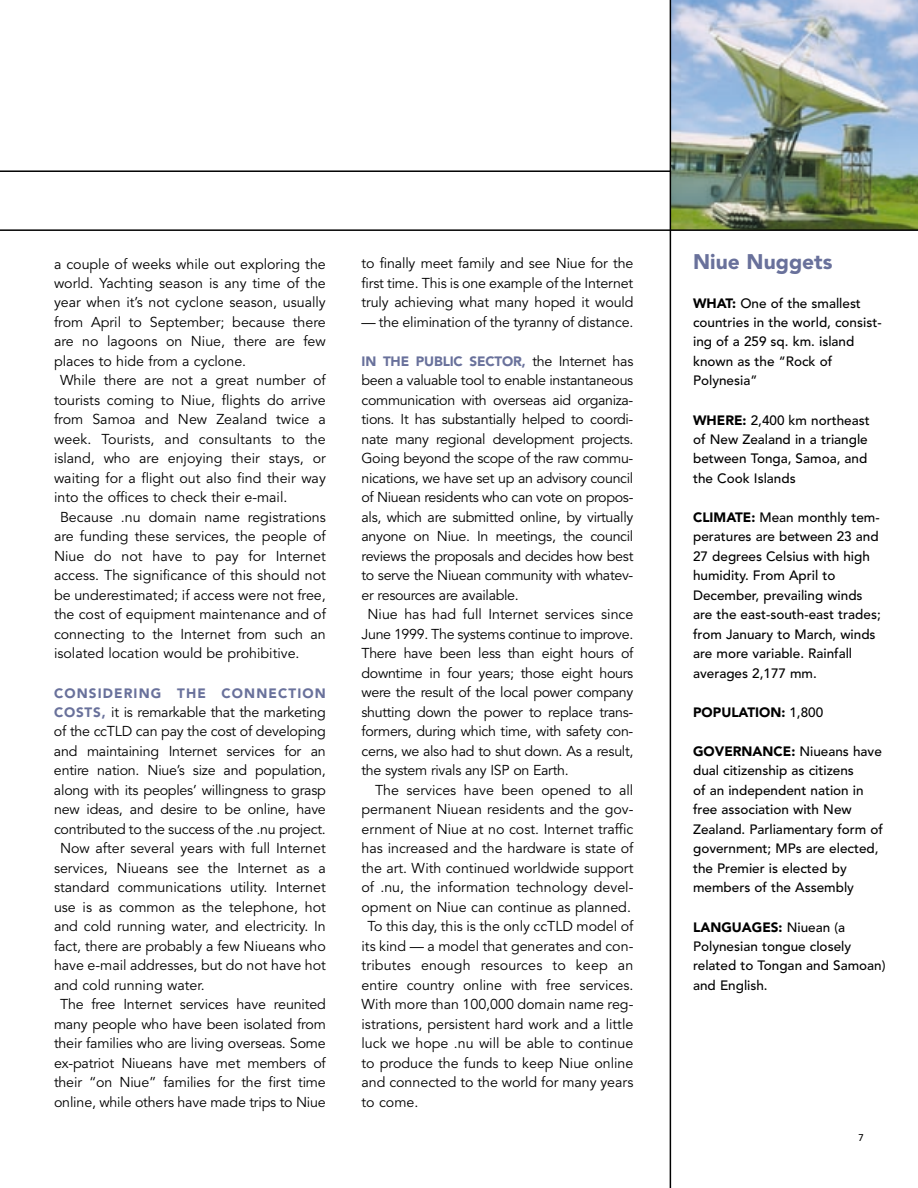
<style>
.page{position:relative;width:918px;height:1188px;background:#fff}
.page>*{position:absolute;margin:0;border:0;box-sizing:border-box;transform-origin:0 0}
.t1{font:900 21px "Avenir";color:#69719b}
.t2{font:14.25px/19.5px "Avenir";color:#000;text-align:justify}
.t3{font:14.25px "Avenir";letter-spacing:-.02em;color:#000}
.t4{font:500 13.5px/19.5px "Avenir";color:#000}
.t5{font:900 13.5px "Avenir";letter-spacing:-.01em;color:#69719b}
.t6{font:900 13.5px "Avenir";letter-spacing:.085em;color:#69719b}
.t7{font:900 13.5px "Avenir";color:#000}
.t8{font:500 9.75px "Avenir";color:#000}
.s1{font-weight:900;font-size:13.5px;color:#69719b}
.s2{font-weight:400;font-size:14.25px;color:#000}
.s3{font-weight:900}
.s4{font-weight:500}
</style>
<div class="page">
<img style="left:671px;top:0;width:247px;height:229px">
<hr style="left:670px;top:0;width:1px;height:1187px;background:#000">
<hr style="left:0;top:170px;width:670px;height:2px;background:#000">
<hr style="left:0;top:229px;width:918px;height:2px;background:#000">
<p class="t2" style="left:54px;top:255px;width:273px">a couple of weeks while out exploring the</p>
<p class="t2" style="left:54px;top:275px;width:273px">world. Yachting season is any time of the</p>
<p class="t2" style="left:54px;top:294px;width:273px">year when it’s not cyclone season, usually</p>
<p class="t2" style="left:54px;top:314px;width:273px">from April to September; because there</p>
<p class="t2" style="left:54px;top:333px;width:273px">are no lagoons on Niue, there are few</p>
<p class="t2" style="left:54px;top:353px;width:194px">places to hide from a cyclone.</p>
<p class="t2" style="left:60px;top:372px;width:267px">While there are not a great number of</p>
<p class="t2" style="left:54px;top:392px;width:273px">tourists coming to Niue, flights do arrive</p>
<p class="t2" style="left:54px;top:411px;width:273px">from Samoa and New Zealand twice a</p>
<p class="t2" style="left:54px;top:431px;width:273px">week. Tourists, and consultants to the</p>
<p class="t2" style="left:54px;top:450px;width:273px">island, who are enjoying their stays, or</p>
<p class="t2" style="left:54px;top:470px;width:273px">waiting for a flight out also find their way</p>
<p class="t2" style="left:54px;top:489px;width:235px">into the offices to check their e-mail.</p>
<p class="t2" style="left:60px;top:509px;width:267px">Because .nu domain name registrations</p>
<p class="t2" style="left:54px;top:528px;width:273px">are funding these services, the people of</p>
<p class="t2" style="left:54px;top:548px;width:273px">Niue do not have to pay for Internet</p>
<p class="t2" style="left:54px;top:567px;width:273px">access. The significance of this should not</p>
<p class="t2" style="left:54px;top:587px;width:273px">be underestimated; if access were not free,</p>
<p class="t2" style="left:54px;top:606px;width:273px">the cost of equipment maintenance and of</p>
<p class="t2" style="left:54px;top:626px;width:273px">connecting to the Internet from such an</p>
<p class="t2" style="left:54px;top:645px;width:247px">isolated location would be prohibitive.</p>
<p class="t6" style="left:54px;top:687px;width:273px">CONSIDERING THE CONNECTION</p>
<p class="t2" style="left:54px;top:704px;width:273px"><span class="s1">COSTS,</span> it is remarkable that the marketing</p>
<p class="t2" style="left:54px;top:723px;width:273px">of the ccTLD can pay the cost of developing</p>
<p class="t2" style="left:54px;top:743px;width:273px">and maintaining Internet services for an</p>
<p class="t2" style="left:54px;top:762px;width:273px">entire nation. Niue’s size and population,</p>
<p class="t2" style="left:54px;top:782px;width:273px">along with its peoples’ willingness to grasp</p>
<p class="t2" style="left:54px;top:801px;width:273px">new ideas, and desire to be online, have</p>
<p class="t2" style="left:54px;top:821px;width:273px">contributed to the success of the .nu project.</p>
<p class="t2" style="left:60px;top:840px;width:267px">Now after several years with full Internet</p>
<p class="t2" style="left:54px;top:860px;width:273px">services, Niueans see the Internet as a</p>
<p class="t2" style="left:54px;top:879px;width:273px">standard communications utility. Internet</p>
<p class="t2" style="left:54px;top:899px;width:273px">use is as common as the telephone, hot</p>
<p class="t2" style="left:54px;top:918px;width:273px">and cold running water, and electricity. In</p>
<p class="t2" style="left:54px;top:938px;width:273px">fact, there are probably a few Niueans who</p>
<p class="t2" style="left:54px;top:957px;width:273px">have e-mail addresses, but do not have hot</p>
<p class="t2" style="left:54px;top:977px;width:152px">and cold running water.</p>
<p class="t2" style="left:60px;top:996px;width:267px">The free Internet services have reunited</p>
<p class="t2" style="left:54px;top:1016px;width:273px">many people who have been isolated from</p>
<p class="t2" style="left:54px;top:1035px;width:273px">their families who are living overseas. Some</p>
<p class="t2" style="left:54px;top:1055px;width:273px">ex-patriot Niueans have met members of</p>
<p class="t2" style="left:54px;top:1074px;width:273px">their “on Niue” families for the first time</p>
<p class="t2" style="left:54px;top:1094px;width:273px">online, while others have made trips to Niue</p>
<p class="t2" style="left:362px;top:255px;width:273px">to finally meet family and see Niue for the first time. This is one example of the Internet truly achieving what many hoped it would</p>
<p class="t2" style="left:362px;top:314px;width:273px">— the elimination of the tyranny of distance.</p>
<p class="t5" style="left:362px;top:356px;width:273px">IN THE PUBLIC SECTOR, <span class="s2">the Internet has</span></p>
<p class="t3" style="left:362px;top:375px;width:273px">been a valuable tool to enable instantaneous</p>
<p class="t3" style="left:362px;top:394px;width:273px">communication with overseas aid organiza-</p>
<p class="t3" style="left:362px;top:414px;width:273px">tions. It has substantially helped to coordi-</p>
<p class="t3" style="left:362px;top:433px;width:273px">nate many regional development projects.</p>
<p class="t3" style="left:362px;top:453px;width:273px">Going beyond the scope of the raw commu-</p>
<p class="t3" style="left:362px;top:472px;width:273px">nications, we have set up an advisory council</p>
<p class="t3" style="left:362px;top:492px;width:273px">of Niuean residents who can vote on propos-</p>
<p class="t3" style="left:362px;top:511px;width:273px">als, which are submitted online, by virtually</p>
<p class="t3" style="left:362px;top:531px;width:273px">anyone on Niue. In meetings, the council</p>
<p class="t3" style="left:362px;top:550px;width:273px">reviews the proposals and decides how best</p>
<p class="t3" style="left:362px;top:570px;width:273px">to serve the Niuean community with whatev-</p>
<p class="t3" style="left:362px;top:589px;width:159px">er resources are available.</p>
<p class="t2" style="left:368px;top:606px;width:267px">Niue has had full Internet services since</p>
<p class="t3" style="left:362px;top:628px;width:273px">June 1999. The systems continue to improve.</p>
<p class="t3" style="left:362px;top:648px;width:273px">There have been less than eight hours of</p>
<p class="t3" style="left:362px;top:667px;width:273px">downtime in four years; those eight hours</p>
<p class="t3" style="left:362px;top:687px;width:273px">were the result of the local power company</p>
<p class="t3" style="left:362px;top:706px;width:273px">shutting down the power to replace trans-</p>
<p class="t3" style="left:362px;top:726px;width:273px">formers, during which time, with safety con-</p>
<p class="t3" style="left:362px;top:745px;width:273px">cerns, we also had to shut down. As a result,</p>
<p class="t3" style="left:362px;top:765px;width:209px">the system rivals any ISP on Earth.</p>
<p class="t2" style="left:375px;top:782px;width:260px">The services have been opened to all</p>
<p class="t2" style="left:362px;top:801px;width:273px">permanent Niuean residents and the gov-</p>
<p class="t2" style="left:362px;top:821px;width:273px">ernment of Niue at no cost. Internet traffic</p>
<p class="t2" style="left:362px;top:840px;width:273px">has increased and the hardware is state of</p>
<p class="t2" style="left:362px;top:860px;width:273px">the art. With continued worldwide support</p>
<p class="t2" style="left:362px;top:879px;width:273px">of .nu, the information technology devel-</p>
<p class="t2" style="left:362px;top:899px;width:271px">opment on Niue can continue as planned.</p>
<p class="t2" style="left:368px;top:918px;width:267px">To this day, this is the only ccTLD model of</p>
<p class="t2" style="left:362px;top:938px;width:273px">its kind — a model that generates and con-</p>
<p class="t2" style="left:362px;top:957px;width:273px">tributes enough resources to keep an</p>
<p class="t2" style="left:362px;top:977px;width:273px">entire country online with free services.</p>
<p class="t2" style="left:362px;top:996px;width:273px">With more than 100,000 domain name reg-</p>
<p class="t2" style="left:362px;top:1016px;width:273px">istrations, persistent hard work and a little</p>
<p class="t2" style="left:362px;top:1035px;width:273px">luck we hope .nu will be able to continue</p>
<p class="t2" style="left:362px;top:1055px;width:273px">to produce the funds to keep Niue online</p>
<p class="t2" style="left:362px;top:1074px;width:273px">and connected to the world for many years</p>
<p class="t2" style="left:362px;top:1094px;width:58px">to come.</p>
<h1 class="t1" style="left:693px;top:253px;width:141px">Niue Nuggets</h1>
<p class="t4" style="left:693px;top:295px;width:190px"><span class="s3">WHAT:</span> One of the smallest countries in the world, consist&shy;ing of a 259 sq. km. island known as the “Rock of<br>Polynesia”</p>
<p class="t4" style="left:693px;top:412px;width:178px"><span class="s3">WHERE:</span> 2,400 km northeast of New Zealand in a triangle between Tonga, Samoa, and the Cook Islands</p>
<p class="t4" style="left:693px;top:509px;width:189px"><span class="s3">CLIMATE:</span> Mean monthly tem&shy;peratures are between 23 and<br>27 degrees Celsius with high humidity. From April to<br>December, prevailing winds are the east-south-east trades; from January to March, winds are more variable. Rainfall averages 2,177 mm.</p>
<p class="t7" style="left:693px;top:707px;width:132px">POPULATION: <span class="s4">1,800</span></p>
<p class="t4" style="left:693px;top:743px;width:191px"><span class="s3">GOVERNANCE:</span> Niueans have dual citizenship as citizens<br>of an independent nation in free association with New<br>Zealand. Parliamentary form of government; MPs are elected, the Premier is elected by members of the Assembly</p>
<p class="t4" style="left:693px;top:919px;width:194px"><span class="s3">LANGUAGES:</span> Niuean (a<br>Polynesian tongue closely related to Tongan and Samoan) and English.</p>
<p class="t8" style="left:859px;top:1134px;width:7px">7</p>
</div>
